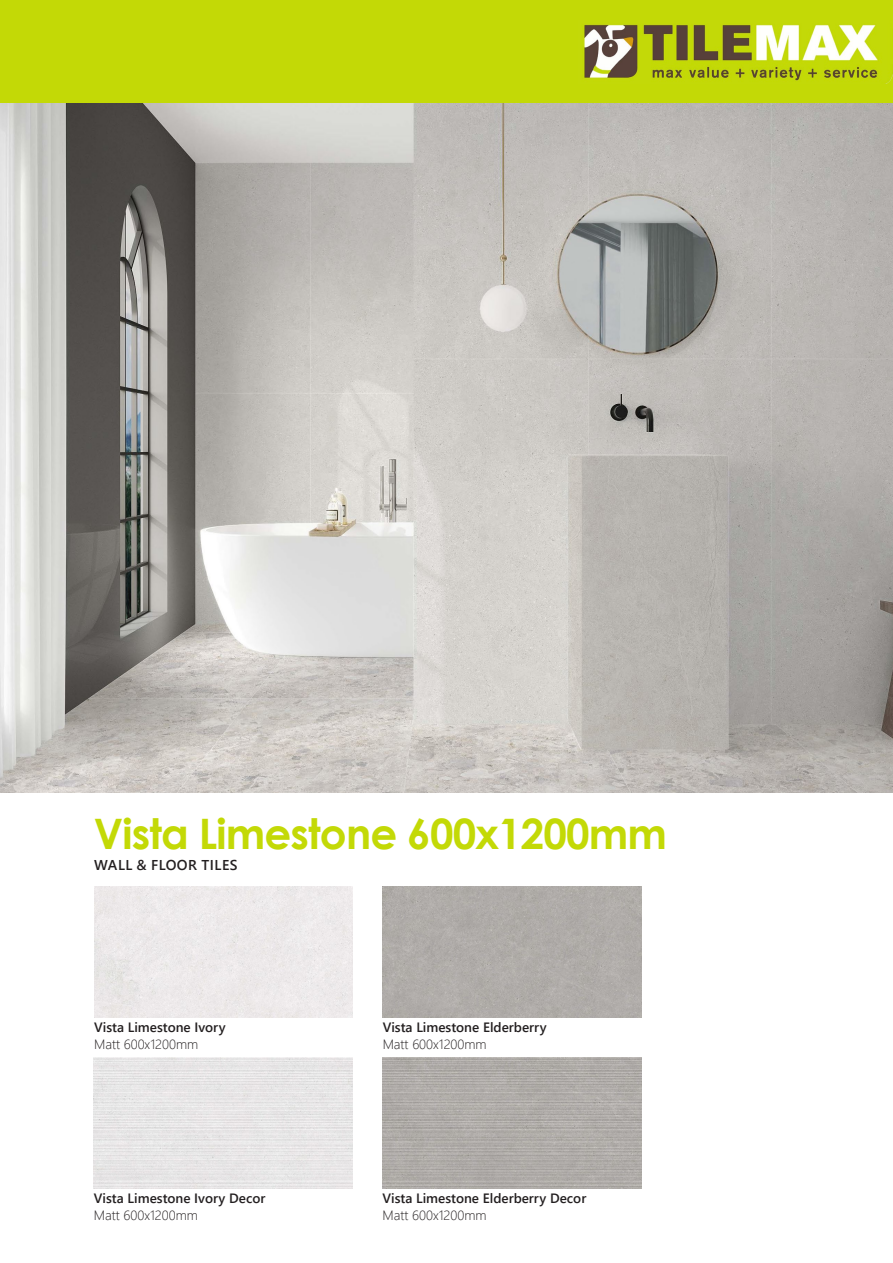
<style>
.page{position:relative;width:893px;height:1263px;background:#fff}
.page>*{position:absolute;margin:0;border:0;box-sizing:border-box;transform-origin:0 0}
.t1{font:700 42px "Century Gothic";letter-spacing:-.02em;color:#c3d906}
.t2{font:600 14.25px "Segoe UI";letter-spacing:.035em;color:#231f20}
.t3{font:600 13.5px "Segoe UI";color:#231f20}
.t4{font:300 13.5px "Segoe UI";color:#231f20}
</style>
<div class="page">
<div style="left:0;top:0;width:893px;height:103px;background:#c3d906"></div>
<img style="left:584px;top:24px;width:308px;height:59px">
<img style="left:0;top:103px;width:893px;height:689px">
<div style="left:94px;top:887px;width:259px;height:130px;background:#ede9ea"></div>
<img style="left:94px;top:1058px;width:259px;height:130px">
<div style="left:383px;top:887px;width:258px;height:130px;background:#b0aca8"></div>
<img style="left:382px;top:1058px;width:259px;height:130px">
<p class="t1" style="left:94px;top:802px;width:574px">Vista Limestone 600x1200mm</p>
<p class="t2" style="left:94px;top:852px;width:145px">WALL &amp; FLOOR TILES</p>
<p class="t3" style="left:94px;top:1015px;width:133px">Vista Limestone Ivory</p>
<p class="t4" style="left:94px;top:1031px;width:106px">Matt 600x1200mm</p>
<p class="t3" style="left:94px;top:1186px;width:173px">Vista Limestone Ivory Decor</p>
<p class="t4" style="left:94px;top:1202px;width:106px">Matt 600x1200mm</p>
<p class="t3" style="left:383px;top:1015px;width:165px">Vista Limestone Elderberry</p>
<p class="t4" style="left:383px;top:1031px;width:106px">Matt 600x1200mm</p>
<p class="t3" style="left:382px;top:1186px;width:205px">Vista Limestone Elderberry Decor</p>
<p class="t4" style="left:382px;top:1202px;width:106px">Matt 600x1200mm</p>
</div>
